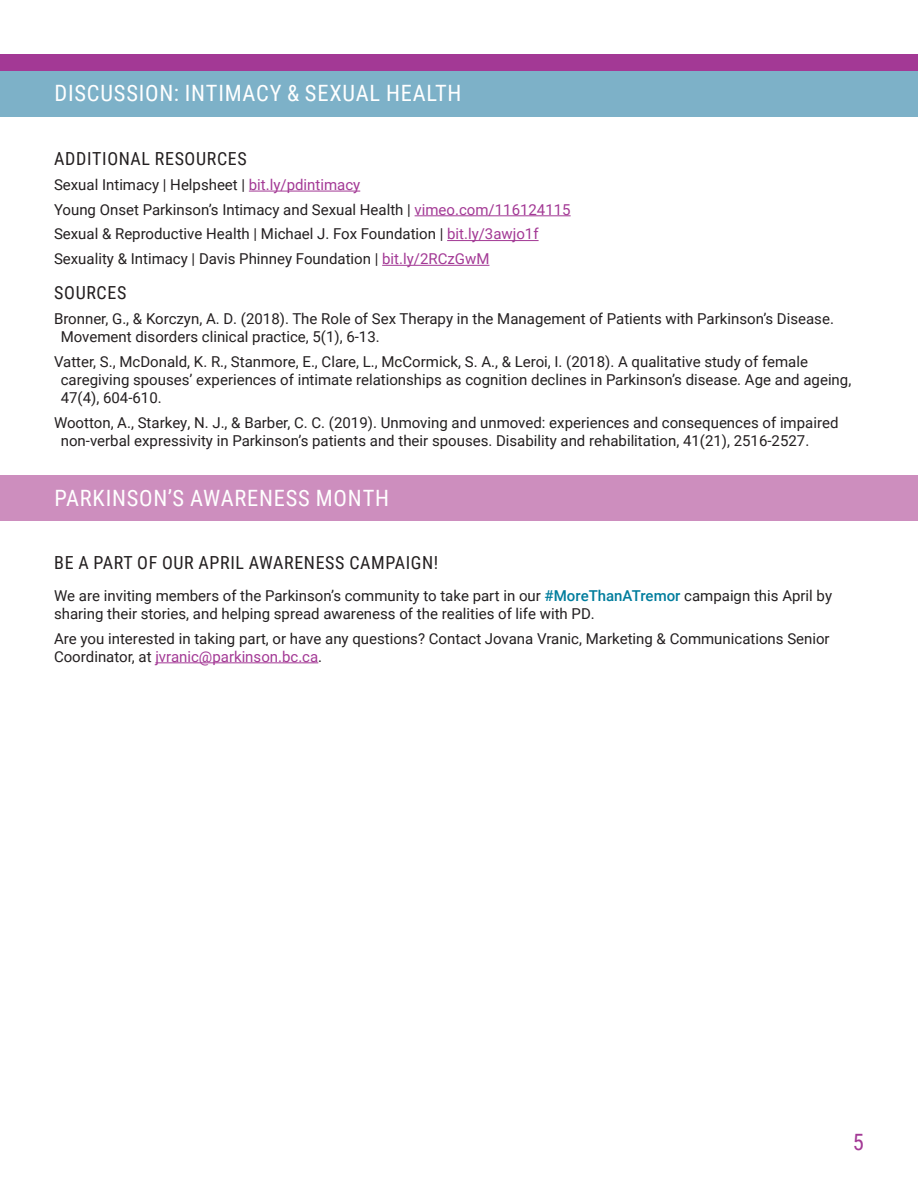
<style>
.page{position:relative;width:918px;height:1188px;background:#fff}
.page>*{position:absolute;margin:0;border:0;box-sizing:border-box;transform-origin:0 0}
.t1{font:22.5px "Roboto Condensed";letter-spacing:.035em;color:#fff}
.t2{font:22.5px "Roboto Condensed";color:#a33995}
.t3{font:18px "Roboto Condensed";letter-spacing:.035em;color:#231f20}
.t4{font:15px/18px "Roboto";color:#231f20}
.s1{color:#a33995}
.s2{font-weight:500;color:#017d9d}
</style>
<div class="page">
<div style="left:0;top:54px;width:918px;height:17px;background:#a33995"></div>
<div style="left:0;top:71px;width:918px;height:45px;background:#7db1c8"></div>
<hr style="left:249px;top:191px;width:111px;height:1px;background:#a33995">
<hr style="left:415px;top:215px;width:156px;height:1px;background:#a33995">
<hr style="left:447px;top:240px;width:92px;height:1px;background:#a33995">
<hr style="left:382px;top:265px;width:107px;height:1px;background:#a33995">
<div style="left:0;top:476px;width:918px;height:45px;background:#cd8ebe"></div>
<hr style="left:155px;top:662px;width:163px;height:1px;background:#a33995">
<h1 class="t1" style="left:54px;top:78px;width:409px">DISCUSSION: INTIMACY &amp; SEXUAL HEALTH</h1>
<p class="t3" style="left:54px;top:146px;width:194px">ADDITIONAL RESOURCES</p>
<p class="t4" style="left:54px;top:172px;width:518px;line-height:24.8px">Sexual Intimacy | Helpsheet | <span class="s1">bit.ly/pdintimacy<br></span>Young Onset Parkinson’s Intimacy and Sexual Health | <span class="s1">vimeo.com/116124115<br></span>Sexual &amp; Reproductive Health | Michael J. Fox Foundation | <span class="s1">bit.ly/3awjo1f </span>Sexuality &amp; Intimacy | Davis Phinney Foundation | <span class="s1">bit.ly/2RCzGwM</span></p>
<p class="t3" style="left:54px;top:280px;width:74px">SOURCES</p>
<p class="t4" style="left:61px;top:309px;width:775px;text-indent:-7px">Bronner, G., &amp; Korczyn, A. D. (2018). The Role of Sex Therapy in the Management of Patients with Parkinson’s Disease.<br>Movement disorders clinical practice, 5(1), 6-13.</p>
<p class="t4" style="left:61px;top:352px;width:792px;text-indent:-7px">Vatter, S., McDonald, K. R., Stanmore, E., Clare, L., McCormick, S. A., &amp; Leroi, I. (2018). A qualitative study of female caregiving spouses’ experiences of intimate relationships as cognition declines in Parkinson’s disease. Age and ageing,<br>47(4), 604-610.</p>
<p class="t4" style="left:61px;top:413px;width:779px;text-indent:-7px">Wootton, A., Starkey, N. J., &amp; Barber, C. C. (2019). Unmoving and unmoved: experiences and consequences of impaired non-verbal expressivity in Parkinson’s patients and their spouses. Disability and rehabilitation, 41(21), 2516-2527.</p>
<h1 class="t1" style="left:54px;top:482px;width:336px">PARKINSON’S AWARENESS MONTH</h1>
<p class="t3" style="left:54px;top:550px;width:385px">BE A PART OF OUR APRIL AWARENESS CAMPAIGN!</p>
<p class="t4" style="left:54px;top:586px;width:780px">We are inviting members of the Parkinson’s community to take part in our <span class="s2">#MoreThanATremor</span> campaign this April by sharing their stories, and helping spread awareness of the realities of life with PD.</p>
<p class="t4" style="left:54px;top:629px;width:777px">Are you interested in taking part, or have any questions? Contact Jovana Vranic, Marketing &amp; Communications Senior<br>Coordinator, at <span class="s1">jvranic@parkinson.bc.ca</span>.</p>
<h1 class="t2" style="left:853px;top:1126px;width:13px">5</h1>
</div>
